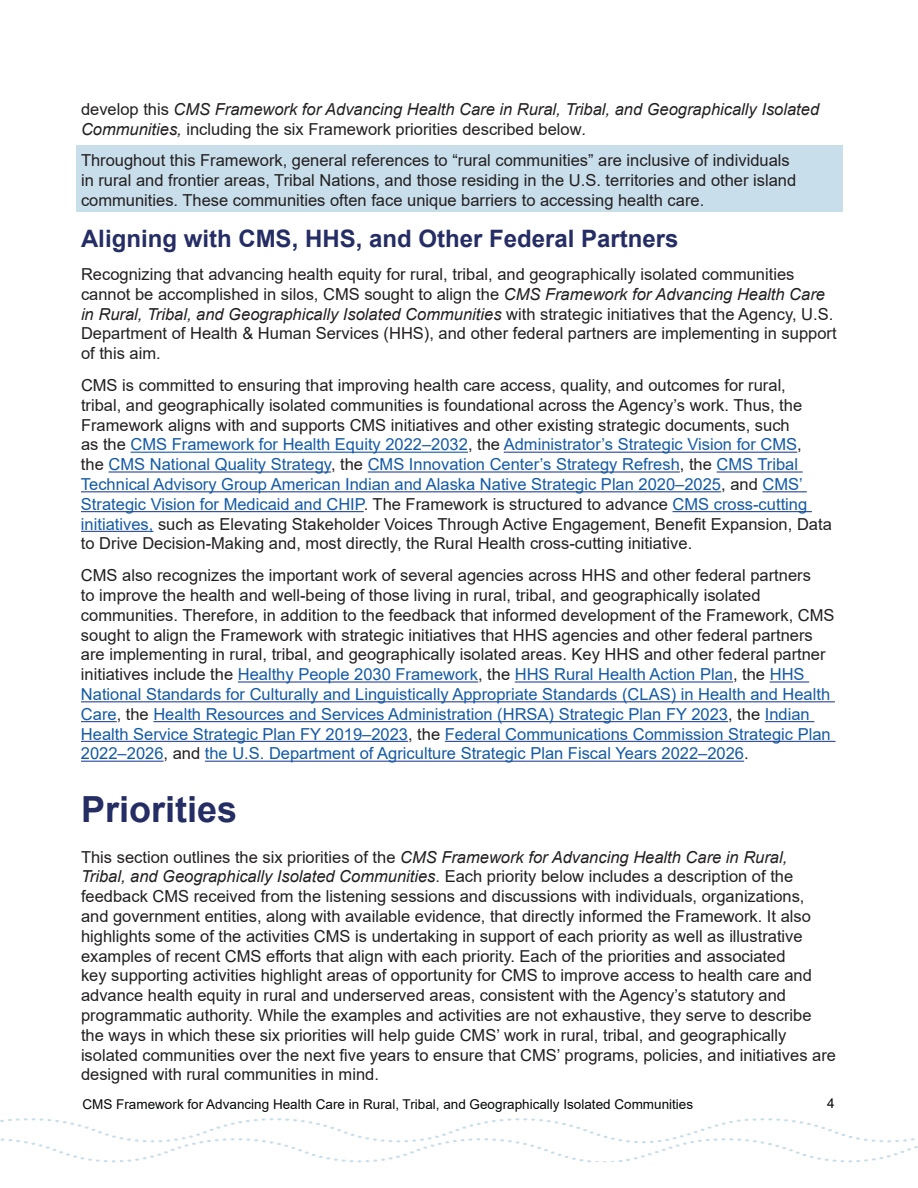
<style>
.page{position:relative;width:918px;height:1188px;background:#fff}
.page>*{position:absolute;margin:0;border:0;box-sizing:border-box;transform-origin:0 0}
.Heading_1{font:700 36px "Arial";color:#252d65}
.Heading_2{font:700 24px "Arial";color:#252d65}
.Body_Text{font:16.5px/19.8px "Arial";color:#231f20}
.Body_Text-2{font:italic 16.5px/19.8px "Arial";color:#231f20}
.t1{font:13.5px "Arial";color:#040706}
.t2{font:13.5px "Arial";color:#050806}
.s1{font-style:normal}
.s2{font-style:italic}
.s3{color:#135aa5}
</style>
<div class="page">
<svg style="left:0;top:1118px;width:918px;height:45px"></svg>
<div style="left:76px;top:145px;width:766px;height:67px;background:#c8deeb"></div>
<hr style="left:131px;top:452px;width:337px;height:1px;background:#2865b1">
<hr style="left:504px;top:452px;width:293px;height:1px;background:#3853a3">
<hr style="left:109px;top:471px;width:222px;height:2px;background:#3853a3">
<hr style="left:368px;top:471px;width:312px;height:2px;background:#3853a3">
<hr style="left:717px;top:471px;width:86px;height:2px;background:#3853a3">
<hr style="left:81px;top:491px;width:640px;height:1px;background:#3853a3">
<hr style="left:763px;top:491px;width:44px;height:1px;background:#3853a3">
<hr style="left:81px;top:511px;width:283px;height:1px;background:#3853a3">
<hr style="left:673px;top:511px;width:139px;height:1px;background:#3853a3">
<hr style="left:81px;top:531px;width:68px;height:1px;background:#3853a3">
<hr style="left:238px;top:681px;width:240px;height:2px;background:#3853a3">
<hr style="left:515px;top:681px;width:218px;height:2px;background:#3853a3">
<hr style="left:770px;top:681px;width:39px;height:2px;background:#3853a3">
<hr style="left:81px;top:701px;width:754px;height:1px;background:#3853a3">
<hr style="left:81px;top:721px;width:36px;height:1px;background:#3853a3">
<hr style="left:153px;top:721px;width:575px;height:1px;background:#3853a3">
<hr style="left:765px;top:721px;width:49px;height:1px;background:#3853a3">
<hr style="left:81px;top:741px;width:327px;height:1px;background:#3853a3">
<hr style="left:445px;top:741px;width:390px;height:1px;background:#3853a3">
<hr style="left:81px;top:761px;width:83px;height:1px;background:#3853a3">
<hr style="left:205px;top:761px;width:539px;height:1px;background:#3853a3">
<p class="Body_Text-2" style="left:81px;top:99px;width:740px"><span class="s1">develop this</span> CMS Framework for Advancing Health Care in Rural, Tribal, and Geographically Isolated<br>Communities, <span class="s1">including the six Framework priorities described below</span>.</p>
<p class="Body_Text" style="left:81px;top:151px;width:717px">Throughout this Framework, general references to “rural communities” are inclusive of individuals in rural and frontier areas, Tribal Nations, and those residing in the U.S. territories and other island communities. These communities often face unique barriers to accessing health care.</p>
<h2 class="Heading_2" style="left:81px;top:221px;width:599px">Aligning with CMS, HHS, and Other Federal Partners</h2>
<p class="Body_Text" style="left:81px;top:264px;width:757px">Recognizing that advancing health equity for rural, tribal, and geographically isolated communities cannot be accomplished in silos, CMS sought to align the <span class="s2">CMS Framework for Advancing Health Care in Rural, Tribal, and Geographically Isolated Communities</span> with strategic initiatives that the Agency, U.S.<br>Department of Health &amp; Human Services (HHS), and other federal partners are implementing in support of this aim.</p>
<p class="Body_Text" style="left:81px;top:375px;width:752px">CMS is committed to ensuring that improving health care access, quality, and outcomes for rural,<br>tribal, and geographically isolated communities is foundational across the Agency’s work. Thus, the Framework aligns with and supports CMS initiatives and other existing strategic documents, such<br>as the <span class="s3">CMS Framework for Health Equity 2022–2032</span>, the <span class="s3">Administrator’s Strategic Vision for CMS</span>,<br>the <span class="s3">CMS National Quality Strategy</span>, the <span class="s3">CMS Innovation Center’s Strategy Refresh</span>, the <span class="s3">CMS Tribal Technical Advisory Group American Indian and Alaska Native Strategic Plan 2020–2025</span>, and <span class="s3">CMS’ Strategic Vision for Medicaid and CHIP</span>. The Framework is structured to advance <span class="s3">CMS cross-cutting initiatives,</span> such as Elevating Stakeholder Voices Through Active Engagement, Benefit Expansion, Data to Drive Decision-Making and, most directly, the Rural Health cross-cutting initiative.</p>
<p class="Body_Text" style="left:81px;top:565px;width:755px">CMS also recognizes the important work of several agencies across HHS and other federal partners<br>to improve the health and well-being of those living in rural, tribal, and geographically isolated communities. Therefore, in addition to the feedback that informed development of the Framework, CMS sought to align the Framework with strategic initiatives that HHS agencies and other federal partners are implementing in rural, tribal, and geographically isolated areas. Key HHS and other federal partner initiatives include the <span class="s3">Healthy People 2030 Framework</span>, the <span class="s3">HHS Rural Health Action Plan</span>, the <span class="s3">HHS National Standards for Culturally and Linguistically Appropriate Standards (CLAS) in Health and Health Care</span>, the <span class="s3">Health Resources and Services Administration (HRSA) Strategic Plan FY 2023</span>, the <span class="s3">Indian Health Service Strategic Plan FY 2019–2023</span>, the <span class="s3">Federal Communications Commission Strategic Plan 2022–2026</span>, and <span class="s3">the U.S. Department of Agriculture Strategic Plan Fiscal Years 2022–2026</span>.</p>
<h1 class="Heading_1" style="left:81px;top:784px;width:158px">Priorities</h1>
<p class="Body_Text" style="left:81px;top:847px;width:757px">This section outlines the six priorities of the <span class="s2">CMS Framework for Advancing Health Care in Rural, Tribal, and Geographically Isolated Communities</span>. Each priority below includes a description of the feedback CMS received from the listening sessions and discussions with individuals, organizations, and government entities, along with available evidence, that directly informed the Framework. It also highlights some of the activities CMS is undertaking in support of each priority as well as illustrative examples of recent CMS efforts that align with each priority. Each of the priorities and associated<br>key supporting activities highlight areas of opportunity for CMS to improve access to health care and advance health equity in rural and underserved areas, consistent with the Agency’s statutory and programmatic authority. While the examples and activities are not exhaustive, they serve to describe the ways in which these six priorities will help guide CMS’ work in rural, tribal, and geographically isolated communities over the next five years to ensure that CMS’ programs, policies, and initiatives are designed with rural communities in mind.</p>
<p class="t1" style="left:82px;top:1095px;width:612px">CMS Framework for Advancing Health Care in Rural, Tribal, and Geographically Isolated Communities</p>
<p class="t2" style="left:827px;top:1094px;width:9px">4</p>
</div>
